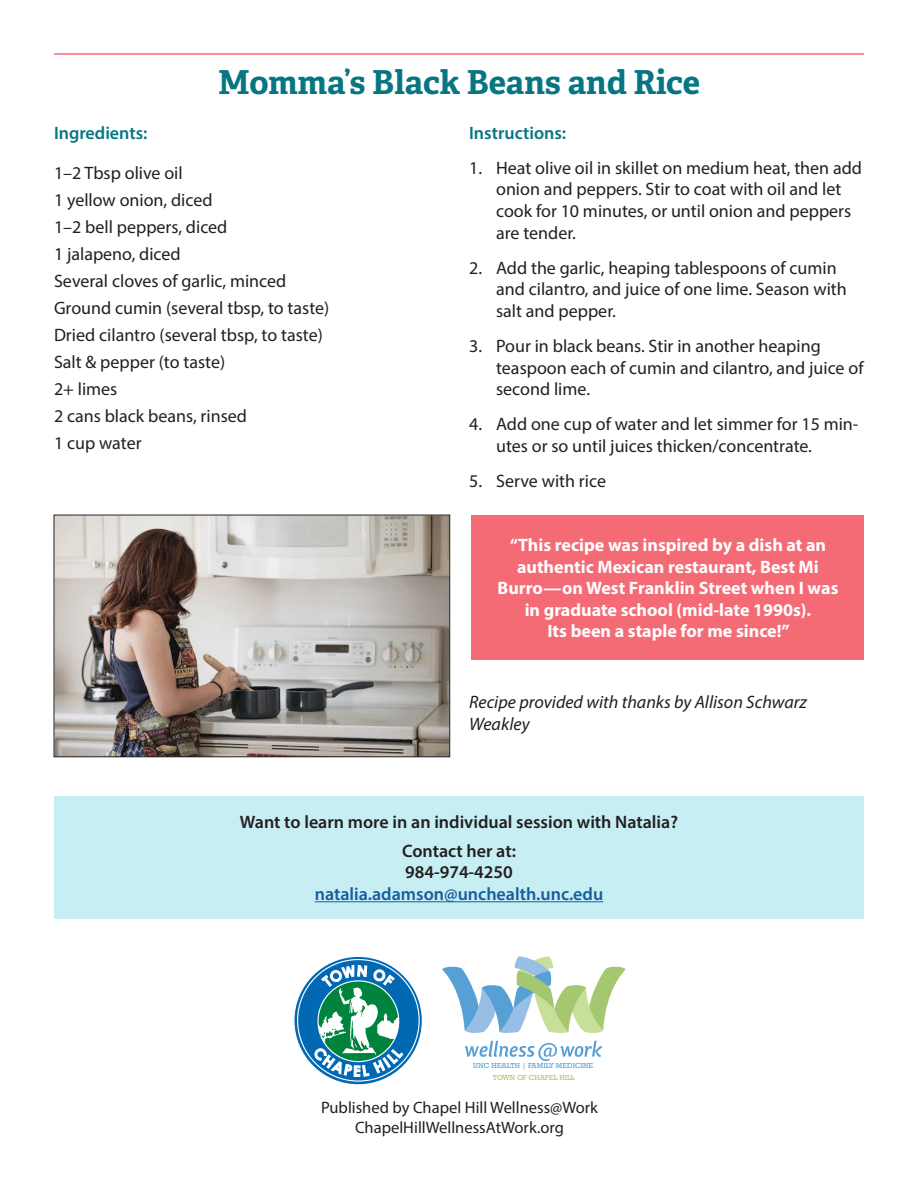
<style>
.page{position:relative;width:918px;height:1188px;background:#fff}
.page>*{position:absolute;margin:0;border:0;box-sizing:border-box;transform-origin:0 0}
.t1{font:700 33px "Adelle PE";color:#067682}
.t2{font:18px/21.6px "Myriad Pro";color:#231f20}
.t3{font:700 18px/21.6px "Myriad Pro";color:#fff;text-align:center}
.t4{font:600 18px "Myriad Pro";color:#231f20}
.t5{font:italic 18px/21.6px "Myriad Pro";color:#231f20}
.t6{font:600 18px "Myriad Pro";color:#175d9e}
.t7{font:600 18px "Myriad Pro";color:#067682}
.t8{font:16.5px "Myriad Pro";color:#231f20}
.t9{font:7.35px "Rockwell";letter-spacing:.01em;color:#56a0d5}
.t10{font:7.35px "Rockwell";color:#a5c76f}
</style>
<div class="page">
<div style="left:472px;top:515px;width:392px;height:145px;background:#f46b75"></div>
<div style="left:54px;top:796px;width:810px;height:123px;background:#c7eef3"></div>
<hr style="left:315px;top:901px;width:288px;height:1px;background:#175d9e">
<img style="left:56px;top:517px;width:392px;height:238px">
<div style="left:54px;top:515px;width:396px;height:242px;border:1px solid #231f20"></div>
<hr style="left:54px;top:53px;width:810px;height:2px;background:#f46b75">
<svg style="left:464px;top:1041px;width:139px;height:20px"></svg>
<svg style="left:442px;top:956px;width:184px;height:77px"></svg>
<svg style="left:294px;top:956px;width:128px;height:129px"></svg>
<div style="left:298px;top:960px;width:121px;height:121px;background:#0168b3;border-radius:50%"></div>
<svg style="left:315px;top:965px;width:88px;height:112px"></svg>
<p class="t1" style="left:218px;top:58px;width:483px">Momma’s Black Beans and Rice</p>
<p class="t7" style="left:54px;top:121px;width:95px">Ingredients:</p>
<p class="t2" style="left:54px;top:162px;width:130px">1–2 Tbsp olive oil</p>
<p class="t2" style="left:54px;top:189px;width:160px">1 yellow onion, diced</p>
<p class="t2" style="left:54px;top:216px;width:175px">1–2 bell peppers, diced</p>
<p class="t2" style="left:54px;top:243px;width:128px">1 jalapeno, diced</p>
<p class="t2" style="left:54px;top:270px;width:234px">Several cloves of garlic, minced</p>
<p class="t2" style="left:54px;top:297px;width:277px">Ground cumin (several tbsp, to taste)</p>
<p class="t2" style="left:54px;top:324px;width:270px">Dried cilantro (several tbsp, to taste)</p>
<p class="t2" style="left:54px;top:351px;width:173px">Salt &amp; pepper (to taste)</p>
<p class="t2" style="left:54px;top:378px;width:65px">2+ limes</p>
<p class="t2" style="left:54px;top:405px;width:195px">2 cans black beans, rinsed</p>
<p class="t2" style="left:54px;top:432px;width:89px">1 cup water</p>
<p class="t7" style="left:469px;top:121px;width:99px">Instructions:</p>
<p class="t2" style="left:496px;top:157px;width:367px;text-indent:-27px">1. Heat olive oil in skillet on medium heat, then add onion and peppers. Stir to coat with oil and let cook for 10 minutes, or until onion and peppers are tender.</p>
<p class="t2" style="left:496px;top:257px;width:352px;text-indent:-27px">2. Add the garlic, heaping tablespoons of cumin and cilantro, and juice of one lime. Season with salt and pepper.</p>
<p class="t2" style="left:496px;top:335px;width:369px;text-indent:-27px">3. Pour in black beans. Stir in another heaping teaspoon each of cumin and cilantro, and juice of second lime.</p>
<p class="t2" style="left:496px;top:413px;width:364px;text-indent:-27px">4. Add one cup of water and let simmer for 15 min&shy;utes or so until juices thicken/concentrate.</p>
<p class="t2" style="left:469px;top:470px;width:139px">5. Serve with rice</p>
<p class="t3" style="left:497px;top:533px;width:343px">“This recipe was inspired by a dish at an authentic Mexican restaurant, Best Mi Burro—on West Franklin Street when I was in graduate school (mid-late 1990s).<br>Its been a staple for me since!”</p>
<p class="t5" style="left:469px;top:691px;width:339px">Recipe provided with thanks by Allison Schwarz<br>Weakley</p>
<p class="t4" style="left:240px;top:811px;width:440px">Want to learn more in an individual session with Natalia?</p>
<p class="t4" style="left:402px;top:839px;width:115px">Contact her at:</p>
<p class="t4" style="left:405px;top:861px;width:109px">984-974-4250</p>
<p class="t6" style="left:315px;top:882px;width:290px">natalia.adamson@unchealth.unc.edu</p>
<p class="t9" style="left:473px;top:1062px;width:121px">UNC HEALTH | FAMILY MEDICINE</p>
<p class="t10" style="left:493px;top:1073px;width:83px">TOWN OF CHAPEL HILL</p>
<p class="t8" style="left:321px;top:1097px;width:279px">Published by Chapel Hill Wellness@Work</p>
<p class="t8" style="left:355px;top:1117px;width:211px">ChapelHillWellnessAtWork.org</p>
</div>
